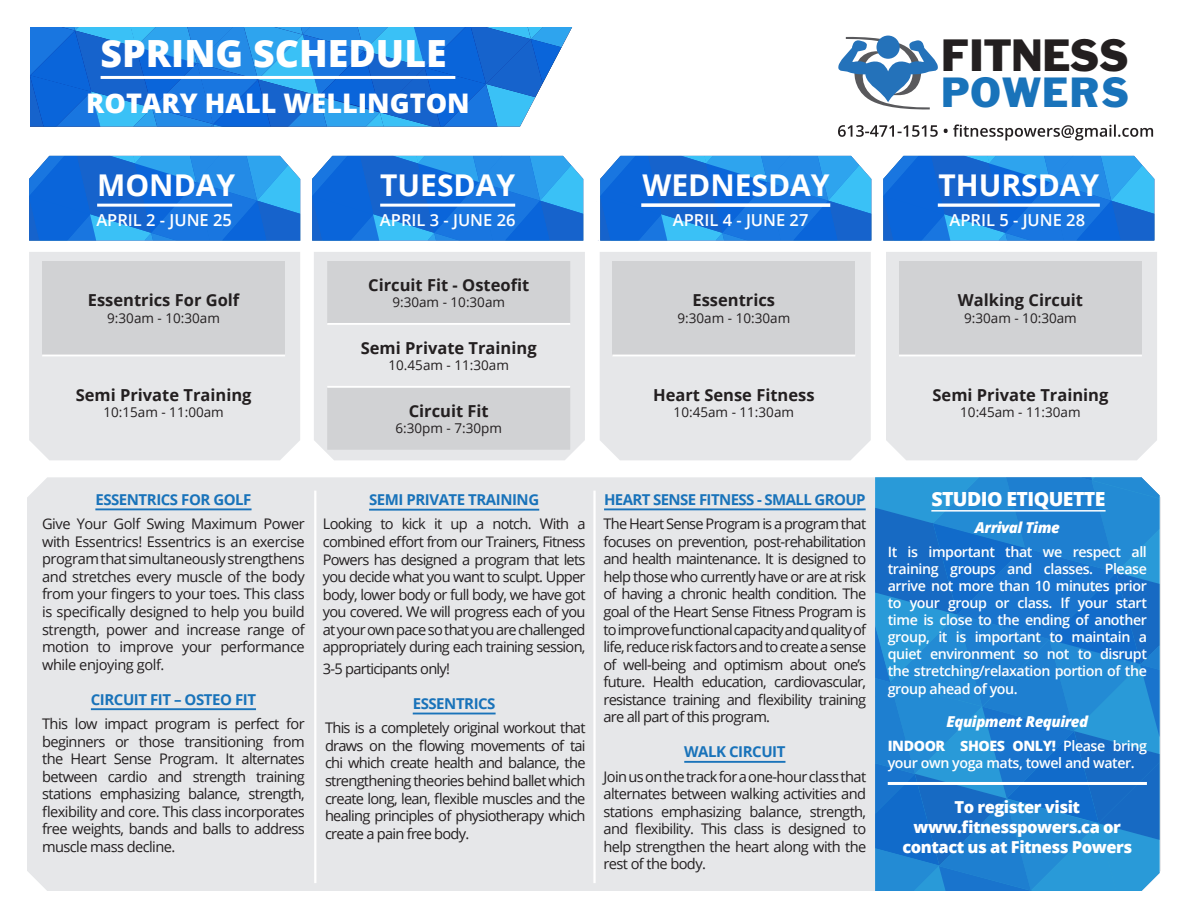
<style>
.page{position:relative;width:1188px;height:918px;background:#fff}
.page>*{position:absolute;margin:0;border:0;box-sizing:border-box;transform-origin:0 0}
.t1{font:41.85px "Franklin Gothic";letter-spacing:-.02em;color:#231f20}
.t2{font:39px "Franklin Gothic";letter-spacing:.03em;color:#1973ba}
.t3{font:800 37.5px "Open Sans";color:#fff}
.t4{font:800 33.15px "Open Sans";color:#fff}
.t5{font:700 30px "Open Sans";color:#fff}
.t6{font:800 27px "Open Sans";color:#fff}
.t7{font:700 26.55px "Open Sans";color:#fff}
.t8{font:700 25.2px "Open Sans";color:#fff}
.t9{font:800 23.85px "Open Sans";color:#fff}
.t10{font:800 19.5px "Open Sans";letter-spacing:-.03em;color:#fff}
.t11{font:700 16.5px "Open Sans";color:#231f20}
.t12{font:800 16.5px/19.8px "Open Sans";letter-spacing:-.03em;color:#fff;text-align:center}
.t13{font:600 16.5px "Open Sans";color:#fff}
.Default{font:700 15px "Open Sans";letter-spacing:-.03em;color:#1973ba}
.t14{font:italic 800 15px "Open Sans";letter-spacing:-.03em;color:#fff}
.Default-2{font:14.7px/17.5px "Open Sans";letter-spacing:-.05em;color:#231f20;text-align:justify}
.t15{font:600 14.25px/17.1px "Open Sans";letter-spacing:-.03em;color:#fff;text-align:justify}
.t16{font:13.5px "Open Sans";color:#231f20}
.s1{font-weight:800}
</style>
<div class="page">
<svg style="left:30px;top:27px;width:542px;height:100px;background:#2784df"></svg>
<hr style="left:101px;top:76px;width:354px;height:3px;background:#fff">
<div style="left:314px;top:252px;width:271px;height:208px;background:#e6e7e9"></div>
<div style="left:600px;top:252px;width:271px;height:208px;background:#e6e7e9"></div>
<div style="left:886px;top:252px;width:271px;height:208px;background:#e6e7e9"></div>
<svg style="left:29px;top:156px;width:271px;height:85px;background:#1f7dde"></svg>
<div style="left:29px;top:252px;width:271px;height:208px;background:#e6e7e9"></div>
<hr style="left:97px;top:204px;width:135px;height:3px;background:#fff">
<svg style="left:312px;top:156px;width:271px;height:85px;background:#1f7dde"></svg>
<hr style="left:380px;top:204px;width:135px;height:3px;background:#fff">
<svg style="left:600px;top:156px;width:271px;height:85px;background:#1f7dde"></svg>
<svg style="left:641px;top:203px;width:189px;height:4px"></svg>
<svg style="left:883px;top:156px;width:271px;height:85px;background:#1f7dde"></svg>
<svg style="left:938px;top:203px;width:162px;height:4px"></svg>
<div style="left:42px;top:261px;width:243px;height:95px;background:#d1d2d4"></div>
<hr style="left:42px;top:355px;width:243px;height:1px;background:#fff">
<svg style="left:327px;top:261px;width:243px;height:189px;background:#d7d8da"></svg>
<hr style="left:327px;top:323px;width:243px;height:2px;background:#fff">
<hr style="left:327px;top:386px;width:243px;height:2px;background:#fff">
<div style="left:612px;top:261px;width:243px;height:95px;background:#d1d2d4"></div>
<hr style="left:612px;top:355px;width:243px;height:1px;background:#fff">
<div style="left:899px;top:261px;width:243px;height:95px;background:#d1d2d4"></div>
<hr style="left:899px;top:355px;width:243px;height:1px;background:#fff">
<div style="left:27px;top:477px;width:1134px;height:414px;background:#e6e7e9"></div>
<hr style="left:95px;top:508px;width:157px;height:2px;background:#1973ba">
<hr style="left:91px;top:708px;width:165px;height:2px;background:#1973ba">
<hr style="left:369px;top:509px;width:170px;height:2px;background:#1973ba">
<hr style="left:413px;top:713px;width:83px;height:1px;background:#1973ba">
<hr style="left:604px;top:508px;width:262px;height:2px;background:#1973ba">
<hr style="left:684px;top:761px;width:101px;height:2px;background:#1973ba">
<svg style="left:875px;top:477px;width:285px;height:414px;background:#1e80cf"></svg>
<hr style="left:931px;top:510px;width:175px;height:2px;background:#fff">
<hr style="left:888px;top:782px;width:259px;height:3px;background:#fff">
<hr style="left:593px;top:491px;width:3px;height:392px;background:#fff">
<hr style="left:314px;top:491px;width:2px;height:392px;background:#fff">
<svg style="left:838px;top:36px;width:100px;height:74px"></svg>
<svg style="left:838px;top:124px;width:315px;height:17px"></svg>
<p class="t3" style="left:101px;top:25px;width:348px">SPRING SCHEDULE</p>
<p class="t6" style="left:86px;top:82px;width:385px">ROTARY HALL WELLINGTON</p>
<p class="t6" style="left:86px;top:48px;width:385px">ROTARY HALL WELLINGTON</p>
<p class="t4" style="left:218px;top:50px;width:308px">SPRING SCHEDULE</p>
<p class="t9" style="left:244px;top:101px;width:258px">237 MAIN ST. PICTON</p>
<p class="t1" style="left:941px;top:28px;width:189px">FITNESS</p>
<p class="t2" style="left:941px;top:68px;width:189px">POWERS</p>
<p class="t5" style="left:97px;top:164px;width:140px">MONDAY</p>
<p class="t5" style="left:380px;top:164px;width:136px">TUESDAY</p>
<p class="t5" style="left:642px;top:164px;width:189px">WEDNESDAY</p>
<p class="t5" style="left:938px;top:164px;width:162px">THURSDAY</p>
<p class="t7" style="left:385px;top:170px;width:136px">TUESDAYS</p>
<p class="t8" style="left:575px;top:171px;width:159px">WEDNESDAY</p>
<p class="t8" style="left:1012px;top:171px;width:92px">FRIDAY</p>
<p class="t5" style="left:97px;top:199px;width:140px">MONDAY</p>
<p class="t5" style="left:380px;top:199px;width:136px">TUESDAY</p>
<p class="t5" style="left:642px;top:199px;width:189px">WEDNESDAY</p>
<p class="t5" style="left:938px;top:199px;width:162px">THURSDAY</p>
<p class="t13" style="left:96px;top:209px;width:137px">APRIL 2 - JUNE 25</p>
<p class="t13" style="left:380px;top:209px;width:137px">APRIL 3 - JUNE 26</p>
<p class="t13" style="left:673px;top:209px;width:137px">APRIL 4 - JUNE 27</p>
<p class="t13" style="left:950px;top:209px;width:137px">APRIL 5 - JUNE 28</p>
<p class="t11" style="left:88px;top:289px;width:153px">Essentrics For Golf</p>
<p class="t16" style="left:107px;top:309px;width:114px">9:30am - 10:30am</p>
<p class="t11" style="left:76px;top:383px;width:177px">Semi Private Training</p>
<p class="t16" style="left:103px;top:403px;width:122px">10:15am - 11:00am</p>
<p class="t11" style="left:368px;top:273px;width:163px">Circuit Fit - Osteofit</p>
<p class="t16" style="left:392px;top:293px;width:114px">9:30am - 10:30am</p>
<p class="t11" style="left:361px;top:336px;width:177px">Semi Private Training</p>
<p class="t16" style="left:389px;top:356px;width:122px">10.45am - 11:30am</p>
<p class="t11" style="left:409px;top:399px;width:82px">Circuit Fit</p>
<p class="t16" style="left:395px;top:419px;width:108px">6:30pm - 7:30pm</p>
<p class="t11" style="left:693px;top:289px;width:84px">Essentrics</p>
<p class="t16" style="left:678px;top:309px;width:114px">9:30am - 10:30am</p>
<p class="t11" style="left:653px;top:383px;width:163px">Heart Sense Fitness</p>
<p class="t16" style="left:674px;top:403px;width:122px">10:45am - 11:30am</p>
<p class="t11" style="left:958px;top:289px;width:127px">Walking Circuit</p>
<p class="t16" style="left:964px;top:309px;width:114px">9:30am - 10:30am</p>
<p class="t11" style="left:933px;top:383px;width:177px">Semi Private Training</p>
<p class="t16" style="left:960px;top:403px;width:122px">10:45am - 11:30am</p>
<p class="Default" style="left:95px;top:489px;width:158px">ESSENTRICS FOR GOLF</p>
<p class="Default-2" style="left:42px;top:515px;width:264px">Give Your Golf Swing Maximum Power with Essentrics! Essentrics is an exercise program that simultaneously strengthens and stretches every muscle of the body from your fingers to your toes. This class is specifically designed to help you build strength, power and increase range of motion to improve your performance while enjoying golf.</p>
<p class="Default" style="left:91px;top:689px;width:167px">CIRCUIT FIT – OSTEO FIT</p>
<p class="Default-2" style="left:42px;top:715px;width:264px">This low impact program is perfect for beginners or those transitioning from the Heart Sense Program. It alternates between cardio and strength training stations emphasizing balance, strength, flexibility and core. This class incorporates free weights, bands and balls to address muscle mass decline.</p>
<p class="Default" style="left:369px;top:489px;width:172px">SEMI PRIVATE TRAINING</p>
<p class="Default-2" style="left:323px;top:515px;width:264px">Looking to kick it up a notch. With a combined effort from our Trainers, Fitness Powers has designed a program that lets you decide what you want to sculpt. Upper body, lower body or full body, we have got you covered. We will progress each of you at your own pace so that you are challenged appropriately during each training session,</p>
<p class="Default-2" style="left:323px;top:659px;width:129px">3-5 participants only!</p>
<p class="Default" style="left:413px;top:693px;width:84px">ESSENTRICS</p>
<p class="Default-2" style="left:325px;top:719px;width:262px">This is a completely original workout that draws on the flowing movements of tai chi which create health and balance, the strengthening theories behind ballet which create long, lean, flexible muscles and the healing principles of physiotherapy which create a pain free body.</p>
<p class="Default" style="left:604px;top:489px;width:263px">HEART SENSE FITNESS - SMALL GROUP</p>
<p class="Default-2" style="left:604px;top:515px;width:264px">The Heart Sense Program is a program that focuses on prevention, post-rehabilitation and health maintenance. It is designed to help those who currently have or are at risk of having a chronic health condition. The goal of the Heart Sense Fitness Program is to improve functional capacity and quality of life, reduce risk factors and to create a sense of well-being and optimism about one’s future. Health education, cardiovascular, resistance training and flexibility training are all part of this program.</p>
<p class="Default" style="left:684px;top:741px;width:103px">WALK CIRCUIT</p>
<p class="Default-2" style="left:604px;top:767px;width:264px">Join us on the track for a one-hour class that alternates between walking activities and stations emphasizing balance, strength, and flexibility. This class is designed to help strengthen the heart along with the rest of the body.</p>
<p class="t10" style="left:931px;top:484px;width:176px">STUDIO ETIQUETTE</p>
<p class="t14" style="left:975px;top:516px;width:86px">Arrival Time</p>
<p class="t15" style="left:888px;top:543px;width:261px">It is important that we respect all training groups and classes. Please arrive not more than 10 minutes prior to your group or class. If your start time is close to the ending of another group, it is important to maintain a quiet environment so not to disrupt the stretching/relaxation portion of the group ahead of you.</p>
<p class="t14" style="left:946px;top:710px;width:143px">Equipment Required</p>
<p class="t15" style="left:888px;top:737px;width:261px"><span class="s1">INDOOR SHOES ONLY!</span> Please bring your own yoga mats, towel and water.</p>
<p class="t12" style="left:902px;top:796px;width:231px">To register visit www.fitnesspowers.ca or contact us at Fitness Powers</p>
<p class="t7" style="left:987px;top:587px;width:142px">SATURDAY</p>
</div>
